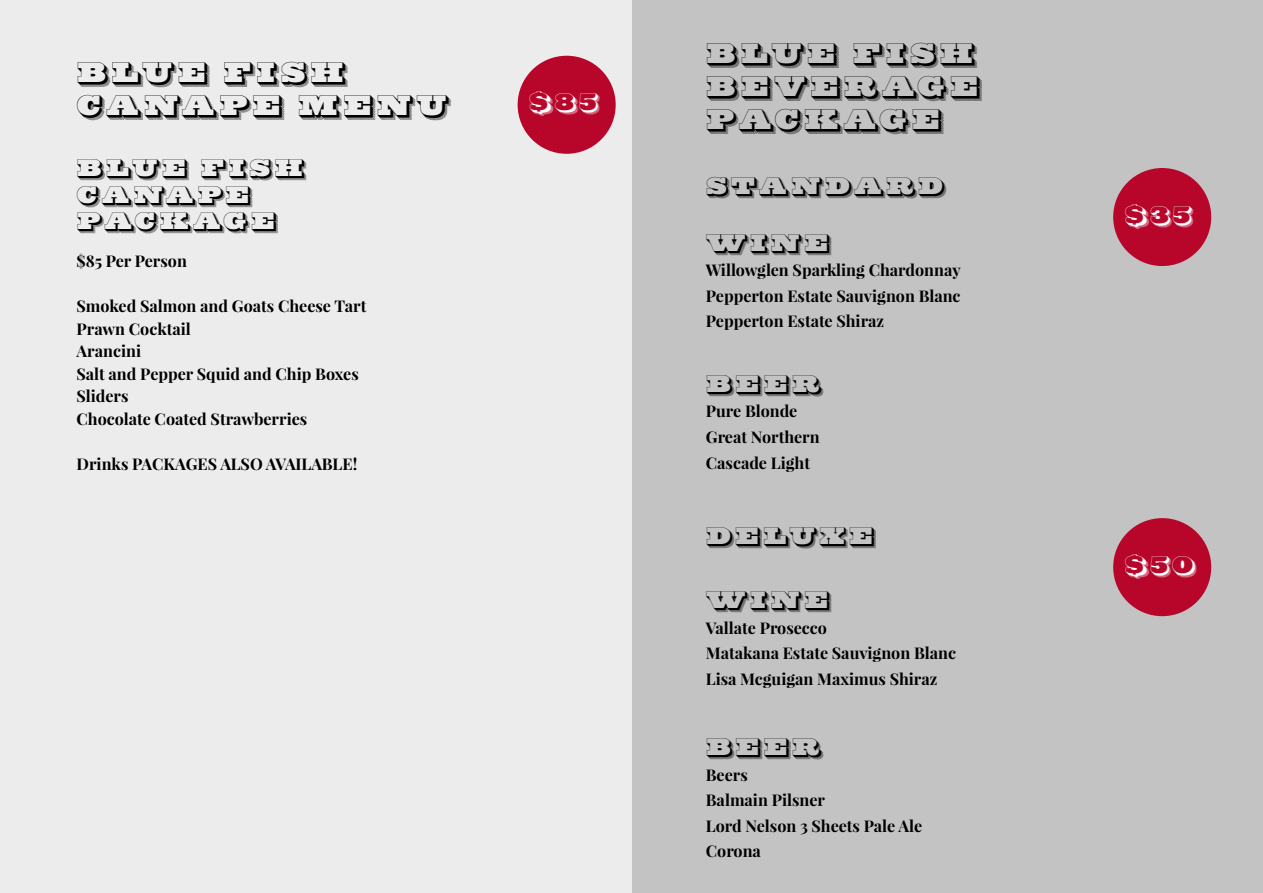
<style>
.page{position:relative;width:1263px;height:893px;background:#ececec}
.page>*{position:absolute;margin:0;border:0;box-sizing:border-box;transform-origin:0 0}
.t1{font:33px/33px "Sutro Deluxe Primary";color:#000}
.t2{font:27.9px/26.8px "Sutro Deluxe Primary";color:#000}
.t3{font:27.9px "Sutro Deluxe Primary";color:#fff}
.t4{font:700 16.05px/25.5px "Playfair Display";color:#000}
</style>
<div class="page">
<div style="left:633px;top:0;width:630px;height:893px;background:#c3c3c3"></div>
<div style="left:518px;top:56px;width:98px;height:98px;background:#b8062b;border-radius:50%"></div>
<div style="left:1113px;top:168px;width:98px;height:98px;background:#b8062b;border-radius:50%"></div>
<div style="left:1113px;top:518px;width:98px;height:98px;background:#b8062b;border-radius:50%"></div>
<h1 class="t1" style="left:77px;top:55px;width:377px">BLUE FISH<br>CANAPE MENU</h1>
<h2 class="t2" style="left:77px;top:154px;width:232px">BLUE FISH<br>CANAPE<br>PACKAGE</h2>
<p class="t4" style="left:77px;top:248px;width:112px">$85 Per Person</p>
<p class="t4" style="left:77px;top:295px;width:291px;line-height:22.5px">Smoked Salmon and Goats Cheese Tart<br>Prawn Cocktail<br>Arancini<br>Salt and Pepper Squid and Chip Boxes<br>Sliders<br>Chocolate Coated Strawberries</p>
<p class="t4" style="left:77px;top:451px;width:282px">Drinks PACKAGES ALSO AVAILABLE!</p>
<h2 class="t3" style="left:529px;top:87px;width:73px">$85</h2>
<h1 class="t1" style="left:706px;top:37px;width:279px">BLUE FISH<br>BEVERAGE<br>PACKAGE</h1>
<h2 class="t2" style="left:706px;top:157px;width:242px;line-height:56.7px">STANDARD<br>WINE</h2>
<p class="t4" style="left:706px;top:257px;width:256px;text-align:justify">Willowglen Sparkling Chardonnay Pepperton Estate Sauvignon Blanc Pepperton Estate Shiraz</p>
<h2 class="t2" style="left:706px;top:370px;width:120px">BEER</h2>
<p class="t4" style="left:706px;top:399px;width:115px">Pure Blonde<br>Great Northern<br>Cascade Light</p>
<h2 class="t2" style="left:706px;top:522px;width:173px">DELUXE</h2>
<h2 class="t2" style="left:706px;top:586px;width:128px">WINE</h2>
<p class="t4" style="left:706px;top:615px;width:252px">Vallate Prosecco<br>Matakana Estate Sauvignon Blanc<br>Lisa Mcguigan Maximus Shiraz</p>
<h2 class="t2" style="left:706px;top:733px;width:120px">BEER</h2>
<p class="t4" style="left:706px;top:762px;width:218px">Beers<br>Balmain Pilsner<br>Lord Nelson 3 Sheets Pale Ale<br>Corona</p>
<h2 class="t3" style="left:1124px;top:199px;width:71px">$35</h2>
<h2 class="t3" style="left:1124px;top:549px;width:74px">$50</h2>
</div>
